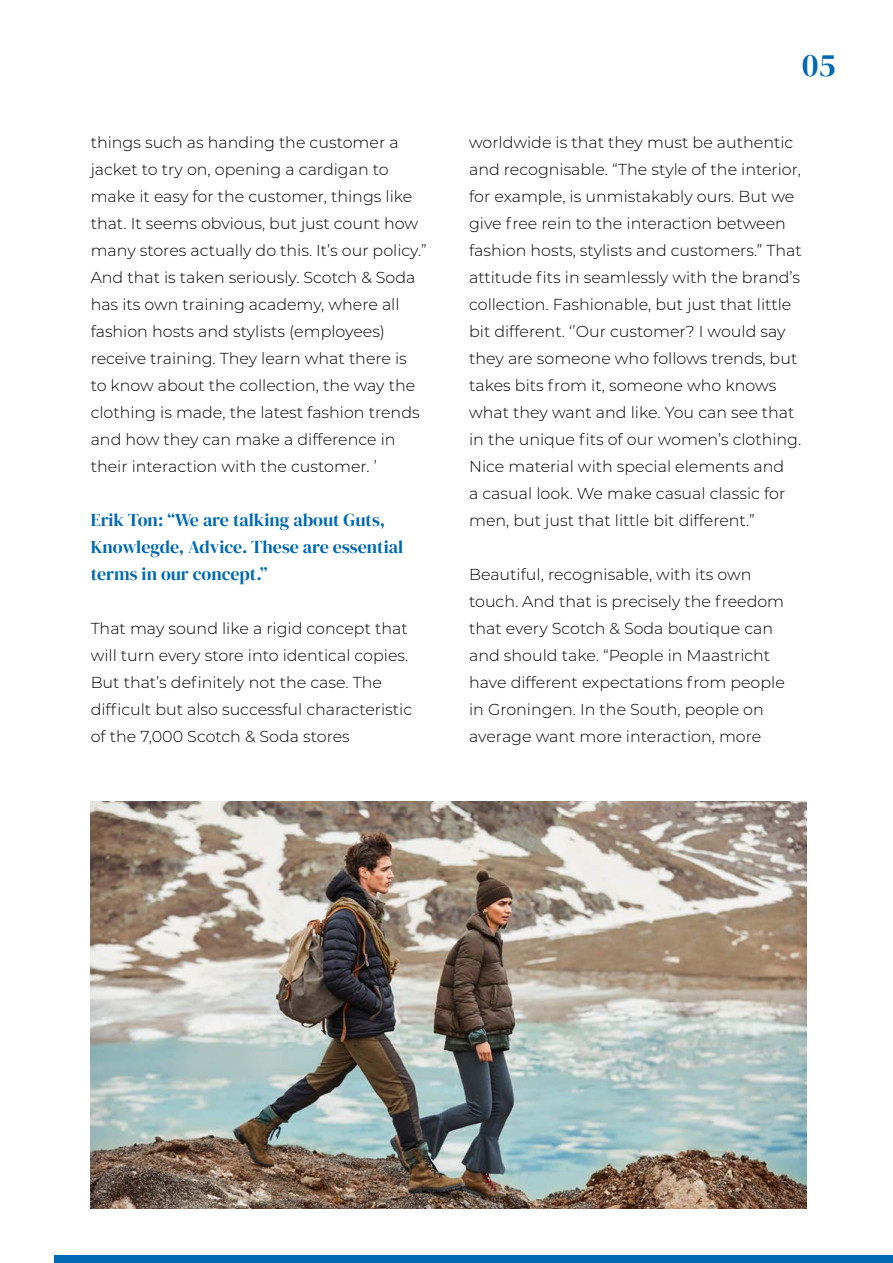
<style>
.page{position:relative;width:893px;height:1263px;background:#fff}
.page>*{position:absolute;margin:0;border:0;box-sizing:border-box;transform-origin:0 0}
.t1{font:32.25px "DM Serif Display";color:#0069b4}
.t2{font:18px/27px "DM Serif Display";color:#0069b4}
.t3{font:300 15.9px/27px "Montserrat";color:#000}
</style>
<div class="page">
<div style="left:54px;top:1255px;width:839px;height:8px;background:#0069b4"></div>
<img style="left:91px;top:801px;width:716px;height:408px">
<p class="t3" style="left:91px;top:128px;width:337px">things such as handing the customer a jacket to try on, opening a cardigan to make it easy for the customer, things like that. It seems obvious, but just count how many stores actually do this. It’s our policy.” And that is taken seriously. Scotch &amp; Soda has its own training academy, where all fashion hosts and stylists (employees) receive training. They learn what there is to know about the collection, the way the clothing is made, the latest fashion trends and how they can make a difference in their interaction with the customer. ’</p>
<p class="t2" style="left:91px;top:506px;width:314px">Erik Ton: “We are talking about Guts,<br>Knowlegde, Advice. These are essential terms in our concept.”</p>
<p class="t3" style="left:91px;top:614px;width:323px">That may sound like a rigid concept that will turn every store into identical copies.<br>But that’s definitely not the case. The difficult but also successful characteristic of the 7,000 Scotch &amp; Soda stores</p>
<h1 class="t1" style="left:802px;top:46px;width:35px">05</h1>
<p class="t3" style="left:469px;top:128px;width:334px">worldwide is that they must be authentic and recognisable. “The style of the interior, for example, is unmistakably ours. But we give free rein to the interaction between fashion hosts, stylists and customers.” That attitude fits in seamlessly with the brand’s collection. Fashionable, but just that little bit different. ‘’Our customer? I would say they are someone who follows trends, but takes bits from it, someone who knows what they want and like. You can see that in the unique fits of our women’s clothing.<br>Nice material with special elements and<br>a casual look. We make casual classic for men, but just that little bit different.”</p>
<p class="t3" style="left:469px;top:560px;width:317px">Beautiful, recognisable, with its own touch. And that is precisely the freedom that every Scotch &amp; Soda boutique can and should take. “People in Maastricht have different expectations from people in Groningen. In the South, people on average want more interaction, more</p>
</div>
